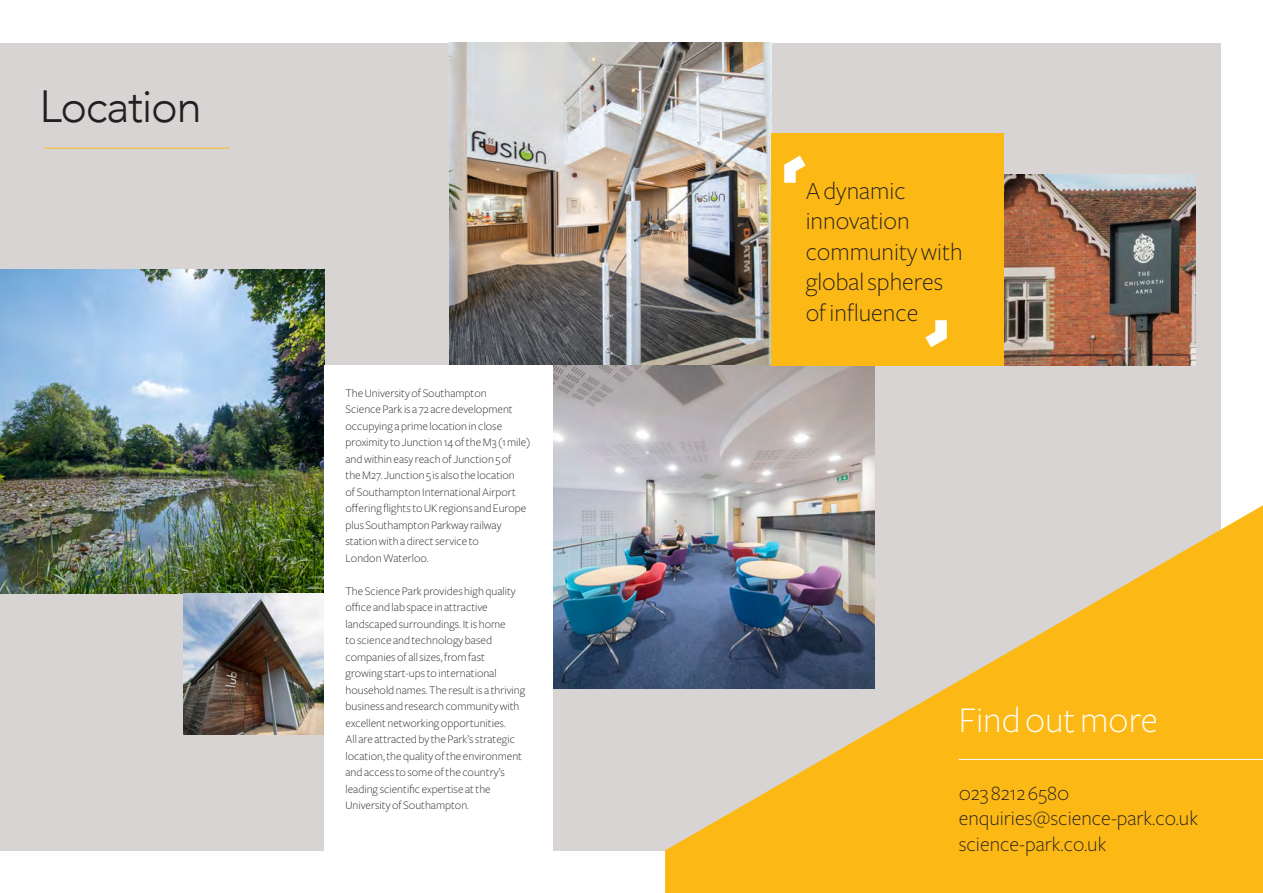
<style>
.page{position:relative;width:1263px;height:893px;background:#fff}
.page>*{position:absolute;margin:0;border:0;box-sizing:border-box;transform-origin:0 0}
.t1{font:300 45px "Avenir";letter-spacing:-.03em;color:#231f20}
.t2{font:300 37.5px "Freight Sans";color:#fff}
.t3{font:300 25.5px/30.6px "Freight Sans";color:#231f20}
.t4{font:300 21.15px/25.5px "Freight Sans";color:#231f20}
.t5{font:300 12px/16.5px "Freight Sans";color:#231f20}
</style>
<div class="page">
<div style="left:0;top:43px;width:1220px;height:807px;background:#d7d4d3"></div>
<img style="left:0;top:270px;width:324px;height:324px">
<img style="left:449px;top:43px;width:323px;height:323px">
<img style="left:183px;top:594px;width:141px;height:140px">
<img style="left:1004px;top:174px;width:191px;height:192px">
<img style="left:552px;top:366px;width:323px;height:322px">
<div style="left:324px;top:366px;width:228px;height:495px;background:#fff"></div>
<div style="left:772px;top:133px;width:232px;height:233px;background:#fcb814"></div>
<hr style="left:45px;top:148px;width:185px;height:1px;background:#fcb814">
<svg style="left:665px;top:505px;width:598px;height:388px;fill:#fcb814"></svg>
<hr style="left:959px;top:759px;width:304px;height:1px;background:#fff">
<svg style="left:784px;top:156px;width:22px;height:27px"></svg>
<svg style="left:925px;top:320px;width:22px;height:27px"></svg>
<img style="left:0;top:434px;width:1px;height:204px">
<p class="t1" style="left:39px;top:79px;width:164px">Location</p>
<p class="t5" style="left:345px;top:385px;width:186px">The University of Southampton<br>Science Park is a 72 acre development occupying a prime location in close proximity to Junction 14 of the M3 (1 mile) and within easy reach of Junction 5 of<br>the M27. Junction 5 is also the location<br>of Southampton International Airport offering flights to UK regions and Europe plus Southampton Parkway railway station with a direct service to<br>London Waterloo.</p>
<p class="t5" style="left:345px;top:583px;width:181px">The Science Park provides high quality office and lab space in attractive landscaped surroundings. It is home<br>to science and technology based companies of all sizes, from fast<br>growing start-ups to international household names. The result is a thriving business and research community with excellent networking opportunities.<br>All are attracted by the Park’s strategic location, the quality of the environment and access to some of the country’s leading scientific expertise at the University of Southampton.</p>
<p class="t3" style="left:806px;top:176px;width:159px">A dynamic innovation community with global spheres of influence</p>
<p class="t2" style="left:959px;top:700px;width:201px">Find out more</p>
<p class="t4" style="left:959px;top:781px;width:112px">023 8212 6580</p>
<p class="t4" style="left:959px;top:806px;width:241px">enquiries@science-park.co.uk science-park.co.uk</p>
</div>
